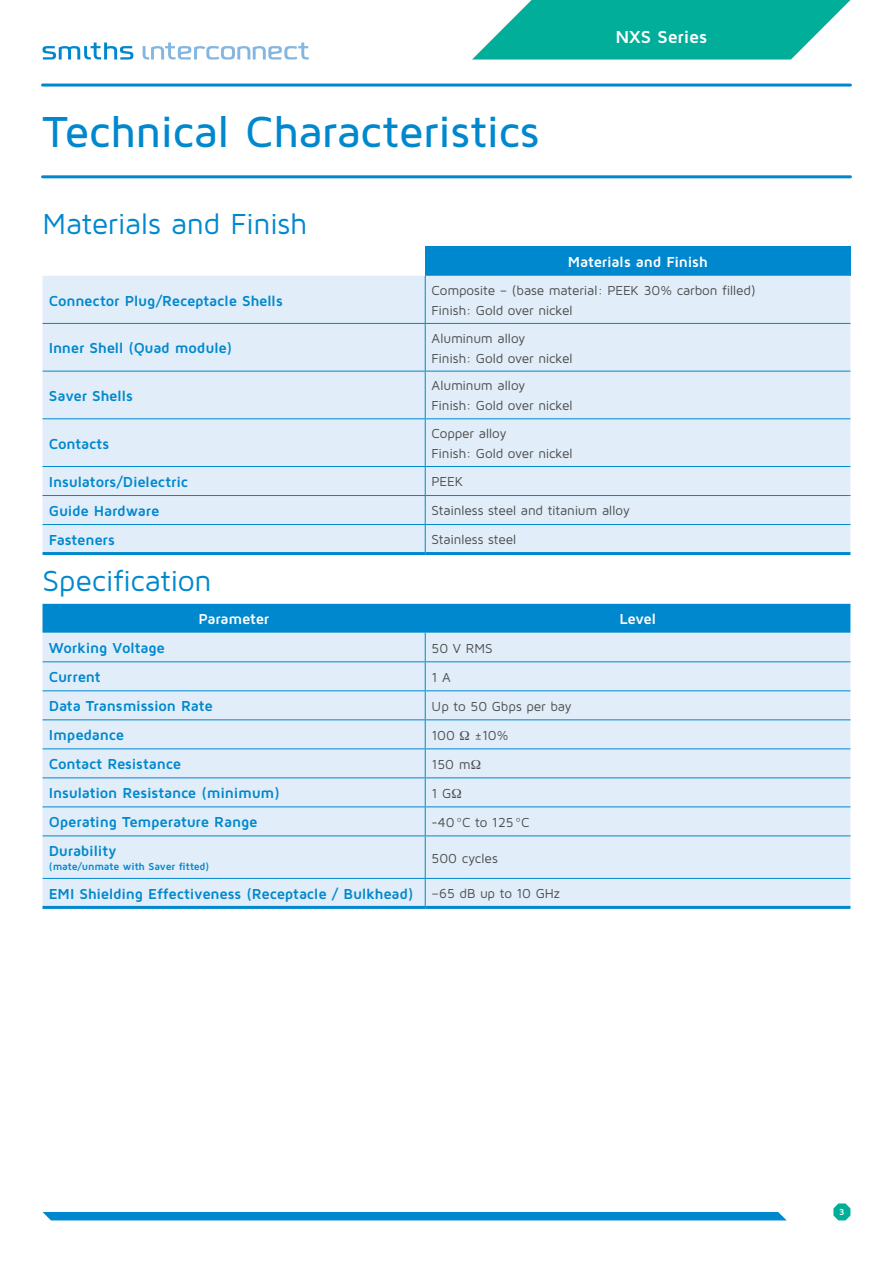
<style>
.page{position:relative;width:893px;height:1263px;background:#fff}
.page>*{position:absolute;margin:0;border:0;box-sizing:border-box;transform-origin:0 0}
.Heading_1B{font:500 45px "Maven Pro";letter-spacing:-.01em;color:#0088ce}
.Heading_2{font:30px "Maven Pro";letter-spacing:-.015em;color:#0088ce}
.t1{font:700 18px "Maven Pro";letter-spacing:-.01em;color:#fff}
.Table_Row_header{font:700 15px "Maven Pro";letter-spacing:-.015em;color:#0088ce}
.Table_Header{font:700 15px "Maven Pro";letter-spacing:-.015em;color:#fff}
.Table_Text{font:13.5px "Maven Pro";letter-spacing:-.015em;color:#4b4c4d}
.Table_Row_header-2{font:700 10.5px "Maven Pro";letter-spacing:-.015em;color:#0088ce}
.t2{font:700 9px "Maven Pro";color:#fff}
</style>
<div class="page">
<div style="left:43px;top:1212px;width:743px;height:8px;background:#0088ce"></div>
<svg style="left:43px;top:43px;width:90px;height:17px"></svg>
<svg style="left:143px;top:43px;width:166px;height:17px"></svg>
<svg style="left:472px;top:0;width:379px;height:60px"></svg>
<svg style="left:833px;top:1203px;width:17px;height:17px"></svg>
<hr style="left:43px;top:175px;width:807px;height:3px;background:#0088ce">
<hr style="left:43px;top:84px;width:807px;height:3px;background:#0088ce">
<div style="left:425px;top:247px;width:425px;height:29px;background:#0088ce"></div>
<div style="left:43px;top:276px;width:807px;height:276px;background:#e1edf8"></div>
<hr style="left:425px;top:276px;width:1px;height:47px;background:#0088ce">
<hr style="left:43px;top:323px;width:382px;height:1px;background:#0088ce">
<hr style="left:425px;top:323px;width:425px;height:1px;background:#0088ce">
<hr style="left:425px;top:324px;width:1px;height:47px;background:#0088ce">
<hr style="left:43px;top:371px;width:382px;height:1px;background:#0088ce">
<hr style="left:425px;top:371px;width:425px;height:1px;background:#0088ce">
<hr style="left:425px;top:371px;width:1px;height:47px;background:#0088ce">
<hr style="left:43px;top:418px;width:382px;height:1px;background:#0088ce">
<hr style="left:425px;top:418px;width:425px;height:1px;background:#0088ce">
<hr style="left:425px;top:419px;width:1px;height:47px;background:#0088ce">
<hr style="left:43px;top:466px;width:382px;height:1px;background:#0088ce">
<hr style="left:425px;top:466px;width:425px;height:1px;background:#0088ce">
<hr style="left:43px;top:495px;width:382px;height:1px;background:#0088ce">
<hr style="left:425px;top:495px;width:425px;height:1px;background:#0088ce">
<hr style="left:43px;top:524px;width:382px;height:1px;background:#0088ce">
<hr style="left:425px;top:524px;width:425px;height:1px;background:#0088ce">
<svg style="left:425px;top:467px;width:1px;height:85px"></svg>
<hr style="left:43px;top:552px;width:382px;height:3px;background:#0088ce">
<hr style="left:425px;top:552px;width:425px;height:3px;background:#0088ce">
<div style="left:43px;top:836px;width:807px;height:70px;background:#e1edf8"></div>
<hr style="left:43px;top:835px;width:382px;height:1px;background:#0088ce">
<hr style="left:425px;top:835px;width:425px;height:1px;background:#0088ce">
<hr style="left:425px;top:836px;width:1px;height:42px;background:#0088ce">
<hr style="left:43px;top:878px;width:382px;height:1px;background:#0088ce">
<hr style="left:43px;top:906px;width:382px;height:3px;background:#0088ce">
<hr style="left:425px;top:878px;width:425px;height:1px;background:#0088ce">
<svg style="left:425px;top:879px;width:1px;height:27px"></svg>
<hr style="left:425px;top:906px;width:425px;height:3px;background:#0088ce">
<svg style="left:43px;top:604px;width:807px;height:231px;background:#beddf1"></svg>
<p class="Heading_1B" style="left:43px;top:103px;width:498px">Technical Characteristics</p>
<p class="Heading_2" style="left:43px;top:205px;width:266px">Materials and Finish</p>
<p class="t1" style="left:615px;top:25px;width:93px">NXS Series</p>
<p class="Table_Header" style="left:568px;top:253px;width:141px">Materials and Finish</p>
<p class="Table_Row_header" style="left:49px;top:291px;width:235px">Connector Plug/Receptacle Shells</p>
<p class="Table_Row_header" style="left:49px;top:339px;width:185px">Inner Shell (Quad module)</p>
<p class="Table_Row_header" style="left:49px;top:386px;width:85px">Saver Shells</p>
<p class="Table_Row_header" style="left:49px;top:434px;width:62px">Contacts</p>
<p class="Table_Text" style="left:432px;top:282px;width:326px">Composite – (base material: PEEK 30% carbon filled)</p>
<p class="Table_Text" style="left:432px;top:302px;width:143px">Finish: Gold over nickel</p>
<p class="Table_Text" style="left:432px;top:330px;width:95px">Aluminum alloy</p>
<p class="Table_Text" style="left:432px;top:350px;width:143px">Finish: Gold over nickel</p>
<p class="Table_Text" style="left:432px;top:377px;width:95px">Aluminum alloy</p>
<p class="Table_Text" style="left:432px;top:397px;width:143px">Finish: Gold over nickel</p>
<p class="Table_Text" style="left:432px;top:425px;width:76px">Copper alloy</p>
<p class="Table_Text" style="left:432px;top:445px;width:143px">Finish: Gold over nickel</p>
<p class="Table_Row_header" style="left:49px;top:472px;width:140px">Insulators/Dielectric</p>
<p class="Table_Text" style="left:432px;top:473px;width:33px">PEEK</p>
<p class="Table_Row_header" style="left:49px;top:501px;width:112px">Guide Hardware</p>
<p class="Table_Text" style="left:432px;top:502px;width:200px">Stainless steel and titanium alloy</p>
<p class="Table_Row_header" style="left:49px;top:530px;width:67px">Fasteners</p>
<p class="Table_Text" style="left:432px;top:531px;width:86px">Stainless steel</p>
<p class="Heading_2" style="left:43px;top:562px;width:171px">Specification</p>
<p class="Table_Header" style="left:198px;top:610px;width:73px">Parameter</p>
<p class="Table_Header" style="left:619px;top:610px;width:38px">Level</p>
<p class="Table_Row_header" style="left:49px;top:639px;width:118px">Working Voltage</p>
<p class="Table_Text" style="left:432px;top:640px;width:62px">50 V RMS</p>
<p class="Table_Row_header" style="left:49px;top:668px;width:53px">Current</p>
<p class="Table_Text" style="left:432px;top:669px;width:21px">1 A</p>
<p class="Table_Row_header" style="left:49px;top:697px;width:166px">Data Transmission Rate</p>
<p class="Table_Text" style="left:432px;top:698px;width:142px">Up to 50 Gbps per bay</p>
<p class="Table_Row_header" style="left:49px;top:726px;width:77px">Impedance</p>
<p class="Table_Text" style="left:432px;top:727px;width:25px">100</p>
<p class="Table_Text" style="left:474px;top:727px;width:36px">±10%</p>
<p class="Table_Row_header" style="left:49px;top:755px;width:134px">Contact Resistance</p>
<p class="Table_Text" style="left:432px;top:756px;width:41px">150 m</p>
<p class="Table_Row_header" style="left:49px;top:784px;width:233px">Insulation Resistance (minimum)</p>
<p class="Table_Text" style="left:432px;top:785px;width:21px">1 G</p>
<p class="Table_Row_header" style="left:49px;top:813px;width:210px">Operating Temperature Range</p>
<p class="Table_Text" style="left:432px;top:814px;width:99px">-40ºC to 125ºC</p>
<p class="Table_Row_header" style="left:49px;top:842px;width:69px">Durability</p>
<p class="Table_Row_header-2" style="left:49px;top:860px;width:162px">(mate/unmate with Saver fitted)</p>
<p class="Table_Text" style="left:432px;top:849px;width:68px">500 cycles</p>
<p class="Table_Row_header" style="left:49px;top:884px;width:366px">EMI Shielding Effectiveness (Receptacle / Bulkhead)</p>
<p class="Table_Text" style="left:432px;top:885px;width:130px">–65 dB up to 10 GHz</p>
<p class="t2" style="left:839px;top:1206px;width:7px">3</p>
</div>
